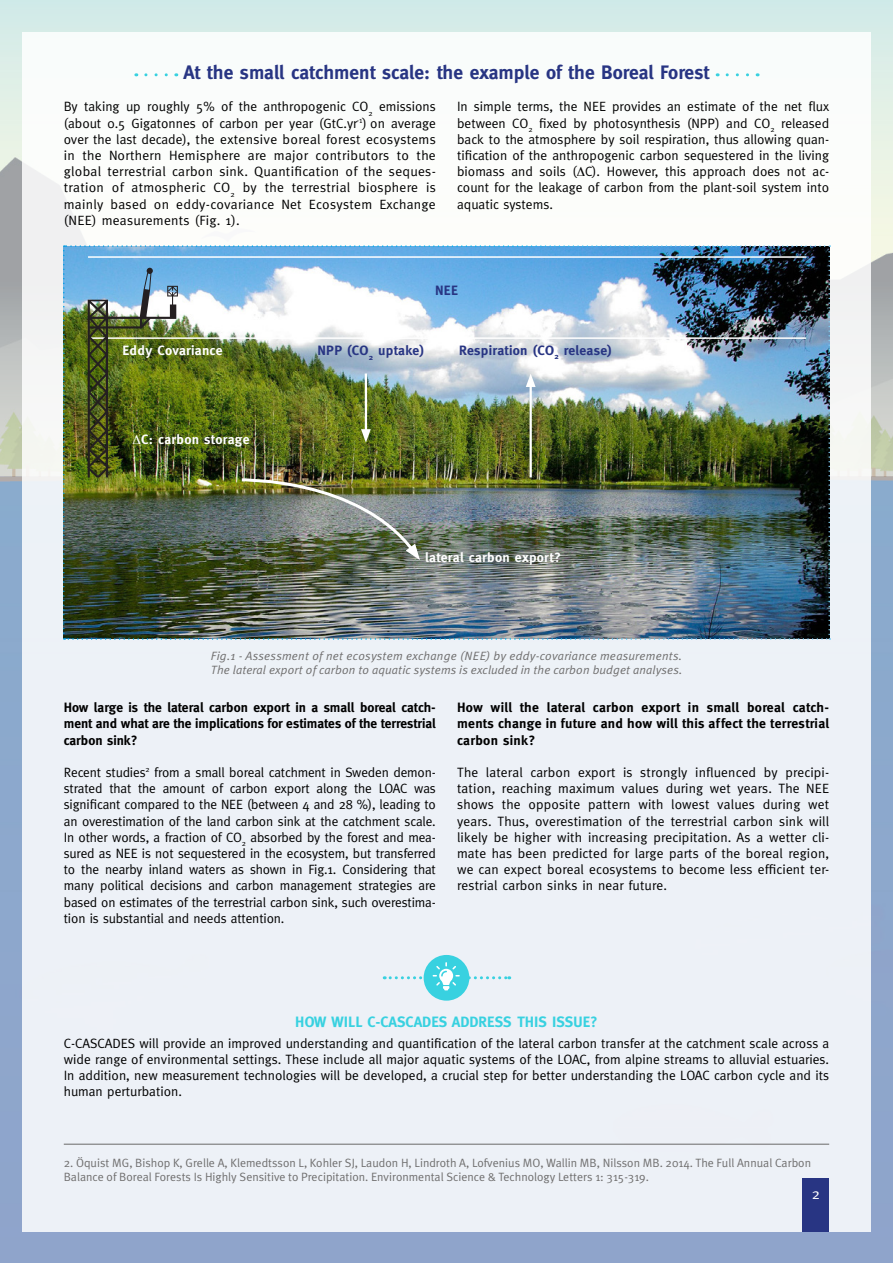
<style>
.page{position:relative;width:893px;height:1263px;background:#fff}
.page>*{position:absolute;margin:0;border:0;box-sizing:border-box;transform-origin:0 0}
.t1{font:700 19.5px "Meta";color:#283583}
.t2{font:700 15px "Meta";color:#38d1e0}
.t3{font:15px "Meta Plus Normal";color:#fff}
.t4{font:13.5px/16.2px "Meta";color:#000;text-align:justify}
.t5{font:700 13.5px/16.2px "Meta";color:#000;text-align:justify}
.t6{font:700 13.5px "Meta";letter-spacing:.02em;color:#fff}
.t7{font:700 13.5px "Meta";letter-spacing:.02em;color:#283583}
.t8{font:12px/14.4px "Meta Plus Normal";color:#706f6f}
.t9{font:italic 12px/14.4px "Meta Plus Normal";letter-spacing:.01em;color:#706f6f}
</style>
<div class="page">
<img style="left:0;top:0;width:893px;height:1263px">
<div style="left:22px;top:32px;width:849px;height:1199px;background:linear-gradient(to right,#f1f4f8,#f1f4f8)"></div>
<div style="left:803px;top:1178px;width:26px;height:53px;background:#283583"></div>
<svg style="left:146px;top:73px;width:31px;height:3px"></svg>
<svg style="left:727px;top:73px;width:31px;height:3px"></svg>
<img style="left:63px;top:245px;width:767px;height:395px">
<hr style="left:64px;top:1144px;width:765px;height:1px;background:#706f6f">
<div style="left:424px;top:955px;width:45px;height:46px;background:#38d1e0;border-radius:50%"></div>
<svg style="left:384px;top:962px;width:126px;height:28px"></svg>
<p class="t1" style="left:184px;top:61px;width:527px">At the small catchment scale: the example of the Boreal Forest</p>
<p class="t4" style="left:64px;top:98px;width:374px">By taking up roughly 5% of the anthropogenic CO<sub>2</sub> emissions (about 0.5 Gigatonnes of carbon per year (GtC.yr<sup>-1</sup>) on average over the last decade), the extensive boreal forest ecosystems in the Northern Hemisphere are major contributors to the global terrestrial carbon sink. Quantification of the seques&shy;tration of atmospheric CO<sub>2</sub> by the terrestrial biosphere is mainly based on eddy-covariance Net Ecosystem Exchange (NEE) measurements (Fig. 1).</p>
<p class="t4" style="left:457px;top:98px;width:374px">In simple terms, the NEE provides an estimate of the net flux between CO<sub>2</sub> fixed by photosynthesis (NPP) and CO<sub>2</sub> released back to the atmosphere by soil respiration, thus allowing quan&shy;tification of the anthropogenic carbon sequestered in the living biomass and soils (∆C). However, this approach does not ac&shy;count for the leakage of carbon from the plant-soil system into aquatic systems.</p>
<p class="t6" style="left:123px;top:342px;width:102px">Eddy Covariance</p>
<p class="t6" style="left:133px;top:432px;width:119px">∆C: carbon storage</p>
<p class="t7" style="left:435px;top:283px;width:24px">NEE</p>
<p class="t7" style="left:317px;top:343px;width:108px">NPP (CO<sub>2</sub> uptake)</p>
<p class="t7" style="left:459px;top:342px;width:154px">Respiration (CO<sub>2</sub> release)</p>
<p class="t6" style="left:425px;top:549px;width:137px">lateral carbon export?</p>
<p class="t9" style="left:211px;top:648px;width:473px">Fig.1 - Assessment of net ecosystem exchange (NEE) by eddy-covariance measurements.<br>The lateral export of carbon to aquatic systems is excluded in the carbon budget analyses.</p>
<p class="t5" style="left:64px;top:699px;width:374px">How large is the lateral carbon export in a small boreal catch&shy;ment and what are the implications for estimates of the terrestrial carbon sink?</p>
<p class="t4" style="left:64px;top:764px;width:374px">Recent studies<sup>2</sup> from a small boreal catchment in Sweden demon&shy;strated that the amount of carbon export along the LOAC was significant compared to the NEE (between 4 and 28 %), leading to an overestimation of the land carbon sink at the catchment scale.<br>In other words, a fraction of CO<sub>2</sub> absorbed by the forest and mea&shy;sured as NEE is not sequestered in the ecosystem, but transferred to the nearby inland waters as shown in Fig.1. Considering that many political decisions and carbon management strategies are based on estimates of the terrestrial carbon sink, such overestima&shy;tion is substantial and needs attention.</p>
<p class="t5" style="left:457px;top:699px;width:374px">How will the lateral carbon export in small boreal catch&shy;ments change in future and how will this affect the terrestrial carbon sink?</p>
<p class="t4" style="left:457px;top:764px;width:374px">The lateral carbon export is strongly influenced by precipi&shy;tation, reaching maximum values during wet years. The NEE shows the opposite pattern with lowest values during wet years. Thus, overestimation of the terrestrial carbon sink will likely be higher with increasing precipitation. As a wetter cli&shy;mate has been predicted for large parts of the boreal region, we can expect boreal ecosystems to become less efficient ter&shy;restrial carbon sinks in near future.</p>
<p class="t2" style="left:295px;top:1013px;width:304px">HOW WILL C-CASCADES ADDRESS THIS ISSUE?</p>
<p class="t4" style="left:64px;top:1035px;width:767px">C-CASCADES will provide an improved understanding and quantification of the lateral carbon transfer at the catchment scale across a wide range of environmental settings. These include all major aquatic systems of the LOAC, from alpine streams to alluvial estuaries.<br>In addition, new measurement technologies will be developed, a crucial step for better understanding the LOAC carbon cycle and its human perturbation.</p>
<p class="t8" style="left:64px;top:1155px;width:749px">2. Öquist MG, Bishop K, Grelle A, Klemedtsson L, Kohler SJ, Laudon H, Lindroth A, Lofvenius MO, Wallin MB, Nilsson MB. 2014. The Full Annual Carbon<br>Balance of Boreal Forests Is Highly Sensitive to Precipitation. Environmental Science &amp; Technology Letters 1: 315-319.</p>
<p class="t3" style="left:812px;top:1185px;width:10px">2</p>
</div>
